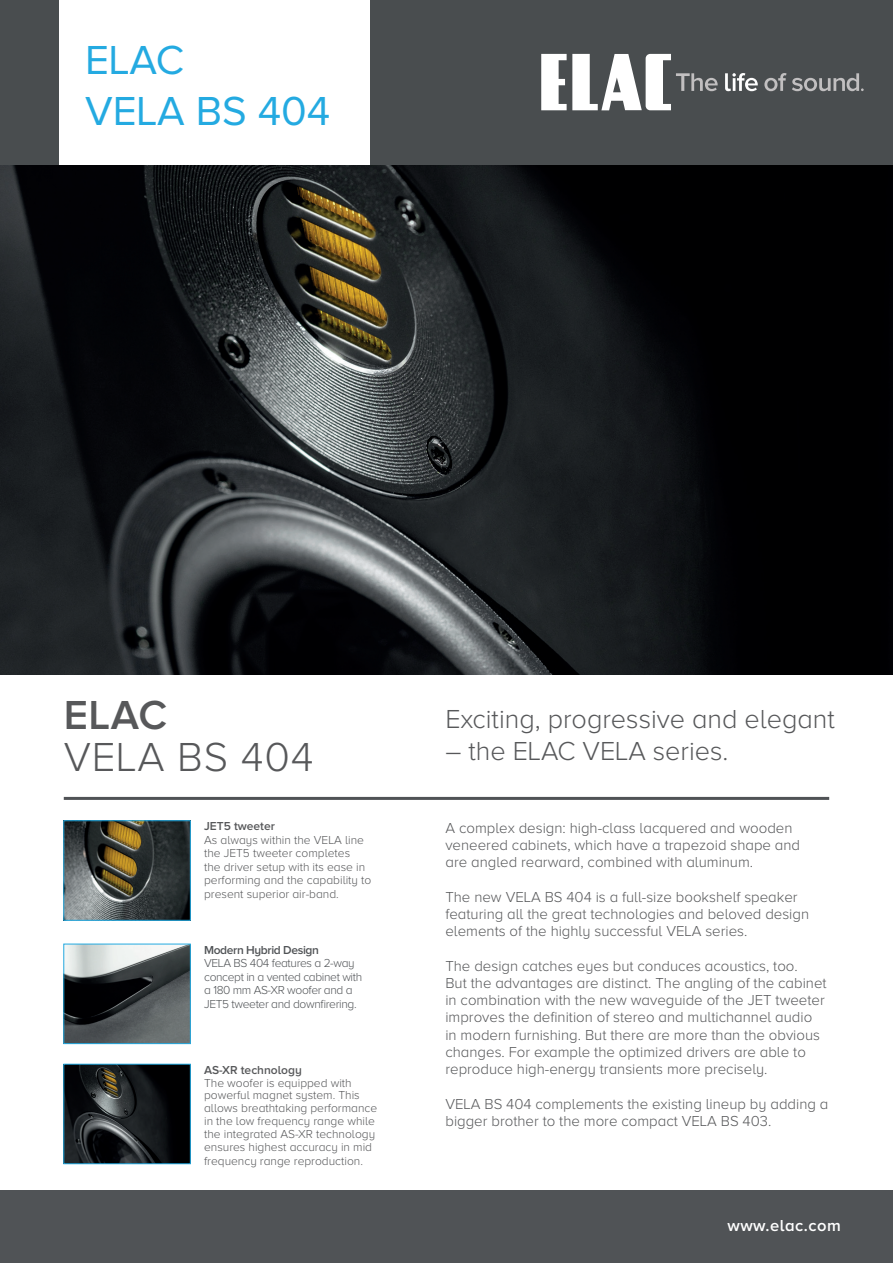
<style>
.page{position:relative;width:893px;height:1263px;background:#fff}
.page>*{position:absolute;margin:0;border:0;box-sizing:border-box;transform-origin:0 0}
.t1{font:42px/50.4px "Proxima Nova A";color:#24aae1}
.t2{font:300 42px "Proxima Nova A";letter-spacing:.02em;color:#57585a}
.t3{font:600 42px "Proxima Nova A";color:#57585a}
.t4{font:300 27px "Proxima Nova A";color:#57585a}
.t5{font:600 16.5px "Proxima Nova A";letter-spacing:.03em;color:#fff}
.t6{font:300 15px/17.2px "Proxima Nova A";color:#57585a}
.t7{font:300 12px/13px "Proxima Nova A";color:#57585a}
.t8{font:300 12px/13.5px "Proxima Nova A";letter-spacing:-.03em;color:#505356}
.t9{font:600 12px "Proxima Nova A";color:#57585a}
.t10{font:600 12px "Proxima Nova A";letter-spacing:-.03em;color:#505356}
</style>
<div class="page">
<div style="left:0;top:0;width:893px;height:166px;background:#494d4f"></div>
<svg style="left:764px;top:73px;width:100px;height:18px"></svg>
<svg style="left:725px;top:73px;width:33px;height:18px"></svg>
<svg style="left:541px;top:54px;width:177px;height:56px"></svg>
<hr style="left:64px;top:797px;width:765px;height:3px;background:#505356">
<div style="left:60px;top:0;width:310px;height:166px;background:#fff"></div>
<div style="left:0;top:1191px;width:893px;height:72px;background:#505356"></div>
<img style="left:65px;top:822px;width:124px;height:97px">
<div style="left:63px;top:820px;width:128px;height:101px;border:1px solid #24aae1"></div>
<img style="left:65px;top:946px;width:124px;height:96px">
<div style="left:63px;top:944px;width:128px;height:100px;border:1px solid #24aae1"></div>
<img style="left:65px;top:1066px;width:124px;height:96px">
<div style="left:63px;top:1064px;width:128px;height:100px;border:1px solid #24aae1"></div>
<img style="left:0;top:166px;width:893px;height:508px">
<h1 class="t1" style="left:85px;top:35px;width:247px">ELAC<br>VELA BS 404</h1>
<h1 class="t3" style="left:64px;top:691px;width:105px">ELAC</h1>
<h1 class="t2" style="left:64px;top:734px;width:251px">VELA BS 404</h1>
<p class="t9" style="left:204px;top:819px;width:72px">JET5 tweeter</p>
<p class="t7" style="left:204px;top:833px;width:169px;line-height:13.5px">As always within the VELA line the JET5 tweeter completes<br>the driver setup with its ease in performing and the capability to present superior air-band.</p>
<p class="t10" style="left:204px;top:943px;width:116px">Modern Hybrid Design</p>
<p class="t8" style="left:204px;top:956px;width:160px">VELA BS 404 features a 2-way concept in a vented cabinet with a 180 mm AS-XR woofer and a<br>JET5 tweeter and downfirering.</p>
<p class="t9" style="left:204px;top:1063px;width:99px">AS-XR technology</p>
<p class="t7" style="left:204px;top:1076px;width:175px">The woofer is equipped with powerful magnet system. This allows breathtaking performance in the low frequency range while the integrated AS-XR technology ensures highest accuracy in mid frequency range reproduction.</p>
<h2 class="t4" style="left:445px;top:704px;width:391px">Exciting, progressive and elegant</h2>
<h2 class="t4" style="left:445px;top:736px;width:285px">– the ELAC VELA series.</h2>
<p class="t6" style="left:445px;top:819px;width:356px">A complex design: high-class lacquered and wooden veneered cabinets, which have a trapezoid shape and are angled rearward, combined with aluminum.</p>
<p class="t6" style="left:445px;top:888px;width:365px">The new VELA BS 404 is a full-size bookshelf speaker featuring all the great technologies and beloved design elements of the highly successful VELA series.</p>
<p class="t6" style="left:445px;top:957px;width:383px">The design catches eyes but conduces acoustics, too.<br>But the advantages are distinct. The angling of the cabinet in combination with the new waveguide of the JET tweeter improves the definition of stereo and multichannel audio in modern furnishing. But there are more than the obvious changes. For example the optimized drivers are able to reproduce high-energy transients more precisely.</p>
<p class="t6" style="left:445px;top:1095px;width:385px">VELA BS 404 complements the existing lineup by adding a bigger brother to the more compact VELA BS 403.</p>
<p class="t5" style="left:727px;top:1216px;width:115px">www.elac.com</p>
</div>
